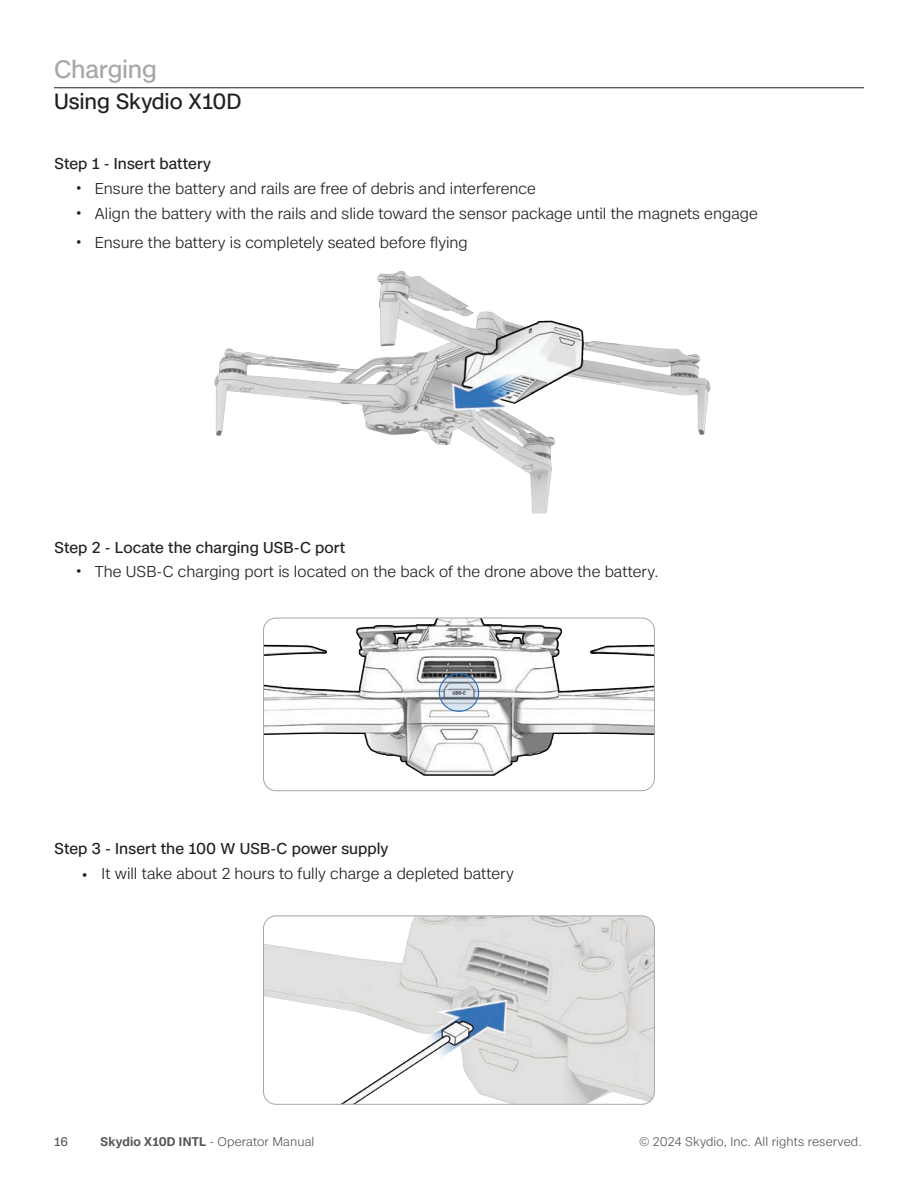
<style>
.page{position:relative;width:918px;height:1188px;background:#fff}
.page>*{position:absolute;margin:0;border:0;box-sizing:border-box;transform-origin:0 0}
.Section_Headings_Eyebrow{font:24px "Case";letter-spacing:-.01em;color:#a7a7a6}
.t1{font:21px "Case";letter-spacing:-.005em;color:#231f20}
.t2{font:300 15px "Case";letter-spacing:.005em;color:#231f20}
.Body_copy_medium-8{font:15px "Case";letter-spacing:.005em;color:#231f20}
.t3{font:300 12px "Case";letter-spacing:.01em;color:#57585a}
.t4{font:12px "Case";color:#57585a}
.s1{font-size:18px}
.s2{font-weight:500;font-size:12px}
.s3{font-weight:600}
</style>
<div class="page">
<img style="left:214px;top:271px;width:497px;height:243px">
<hr style="left:54px;top:87px;width:810px;height:1px;background:#231f20">
<img style="left:264px;top:618px;width:390px;height:173px">
<div style="left:263px;top:618px;width:392px;height:173px;border:1px solid #a7a7a6;border-radius:13px"></div>
<svg style="left:439px;top:674px;width:39px;height:37px"></svg>
<div style="left:439px;top:673px;width:40px;height:39px;border:1px solid #296db6;border-radius:50%"></div>
<img style="left:264px;top:916px;width:390px;height:187px">
<div style="left:263px;top:916px;width:392px;height:189px;border:1px solid #a7a7a6;border-radius:13px"></div>
<p class="Section_Headings_Eyebrow" style="left:54px;top:51px;width:105px">Charging</p>
<p class="t1" style="left:54px;top:85px;width:189px">Using Skydio X10D</p>
<p class="Body_copy_medium-8" style="left:54px;top:153px;width:158px">Step 1 - Insert battery</p>
<p class="t2" style="left:75px;top:177px;width:463px"><span class="s1">•</span> Ensure the battery and rails are free of debris and interference</p>
<p class="t2" style="left:75px;top:202px;width:685px"><span class="s1">•</span> Align the battery with the rails and slide toward the sensor package until the magnets engage</p>
<p class="t2" style="left:75px;top:231px;width:395px"><span class="s1">•</span> Ensure the battery is completely seated before flying</p>
<p class="Body_copy_medium-8" style="left:54px;top:536px;width:292px">Step 2 - Locate the charging USB-C port</p>
<p class="t2" style="left:75px;top:561px;width:585px"><span class="s1">•</span> The USB-C charging port is located on the back of the drone above the battery.</p>
<p class="Body_copy_medium-8" style="left:54px;top:838px;width:335px">Step 3 - Insert the 100 W USB-C power supply</p>
<p class="t2" style="left:81px;top:862px;width:434px"><span class="s2">•</span> It will take about 2 hours to fully charge a depleted battery</p>
<p class="t4" style="left:54px;top:1132px;width:15px">16</p>
<p class="t3" style="left:101px;top:1132px;width:215px"><span class="s3">Skydio X10D INTL</span> - Operator Manual</p>
<p class="t3" style="left:639px;top:1132px;width:224px">© 2024 Skydio, Inc. All rights reserved.</p>
</div>
